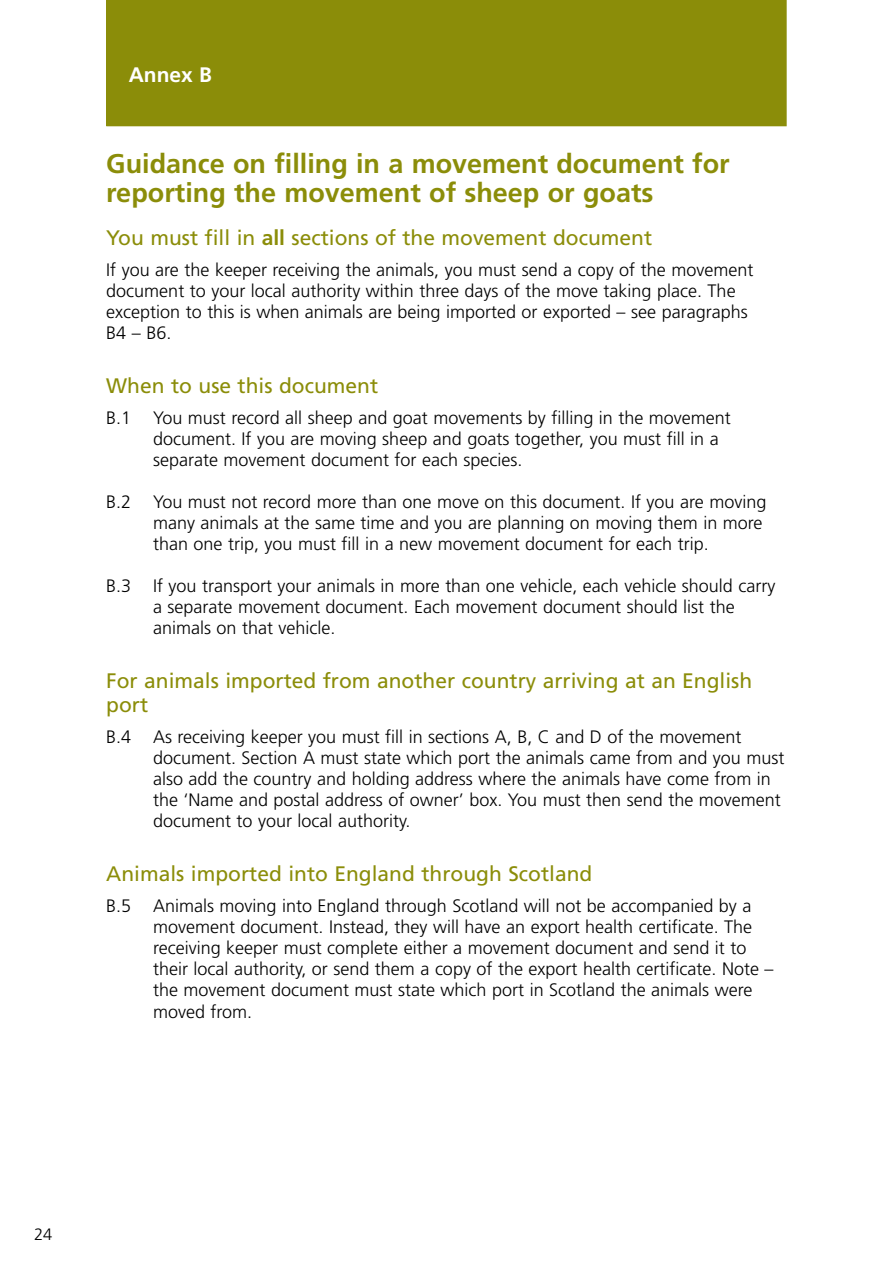
<style>
.page{position:relative;width:893px;height:1263px;background:#fff}
.page>*{position:absolute;margin:0;border:0;box-sizing:border-box;transform-origin:0 0}
.t1{font:700 27px/28.5px "Frutiger LT Std";color:#8b8d09}
.t2{font:21px/24px "Frutiger LT Std";color:#8b8d09}
.t3{font:700 21px "Frutiger LT Std";color:#fff}
.t4{font:300 18px/21px "Frutiger LT Std";color:#000}
.t5{font:300 16.5px "Frutiger LT Std";color:#000}
.s1{font-weight:700}
</style>
<div class="page">
<div style="left:106px;top:0;width:681px;height:126px;background:#8b8d09"></div>
<p class="t3" style="left:129px;top:62px;width:85px">Annex B</p>
<h1 class="t1" style="left:106px;top:150px;width:625px">Guidance on filling in a movement document for reporting the movement of sheep or goats</h1>
<p class="t2" style="left:106px;top:226px;width:547px">You must fill in <span class="s1">all</span> sections of the movement document</p>
<p class="t4" style="left:106px;top:260px;width:648px">If you are the keeper receiving the animals, you must send a copy of the movement document to your local authority within three days of the move taking place. The exception to this is when animals are being imported or exported – see paragraphs B4 – B6.</p>
<p class="t2" style="left:106px;top:374px;width:273px">When to use this document</p>
<p class="t4" style="left:153px;top:408px;width:579px;text-indent:-47px">B.1 You must record all sheep and goat movements by filling in the movement document. If you are moving sheep and goats together, you must fill in a separate movement document for each species.</p>
<p class="t4" style="left:153px;top:492px;width:615px;text-indent:-47px">B.2 You must not record more than one move on this document. If you are moving many animals at the same time and you are planning on moving them in more than one trip, you must fill in a new movement document for each trip.</p>
<p class="t4" style="left:153px;top:576px;width:624px;text-indent:-47px">B.3 If you transport your animals in more than one vehicle, each vehicle should carry a separate movement document. Each movement document should list the animals on that vehicle.</p>
<p class="t2" style="left:106px;top:669px;width:647px">For animals imported from another country arriving at an English port</p>
<p class="t4" style="left:153px;top:727px;width:633px;text-indent:-47px">B.4 As receiving keeper you must fill in sections A, B, C and D of the movement document. Section A must state which port the animals came from and you must also add the country and holding address where the animals have come from in the ‘Name and postal address of owner’ box. You must then send the movement document to your local authority.</p>
<p class="t2" style="left:106px;top:862px;width:488px">Animals imported into England through Scotland</p>
<p class="t4" style="left:153px;top:896px;width:622px;text-indent:-47px">B.5 Animals moving into England through Scotland will not be accompanied by a movement document. Instead, they will have an export health certificate. The receiving keeper must complete either a movement document and send it to their local authority, or send them a copy of the export health certificate. Note – the movement document must state which port in Scotland the animals were moved from.</p>
<p class="t5" style="left:34px;top:1225px;width:20px">24</p>
</div>
